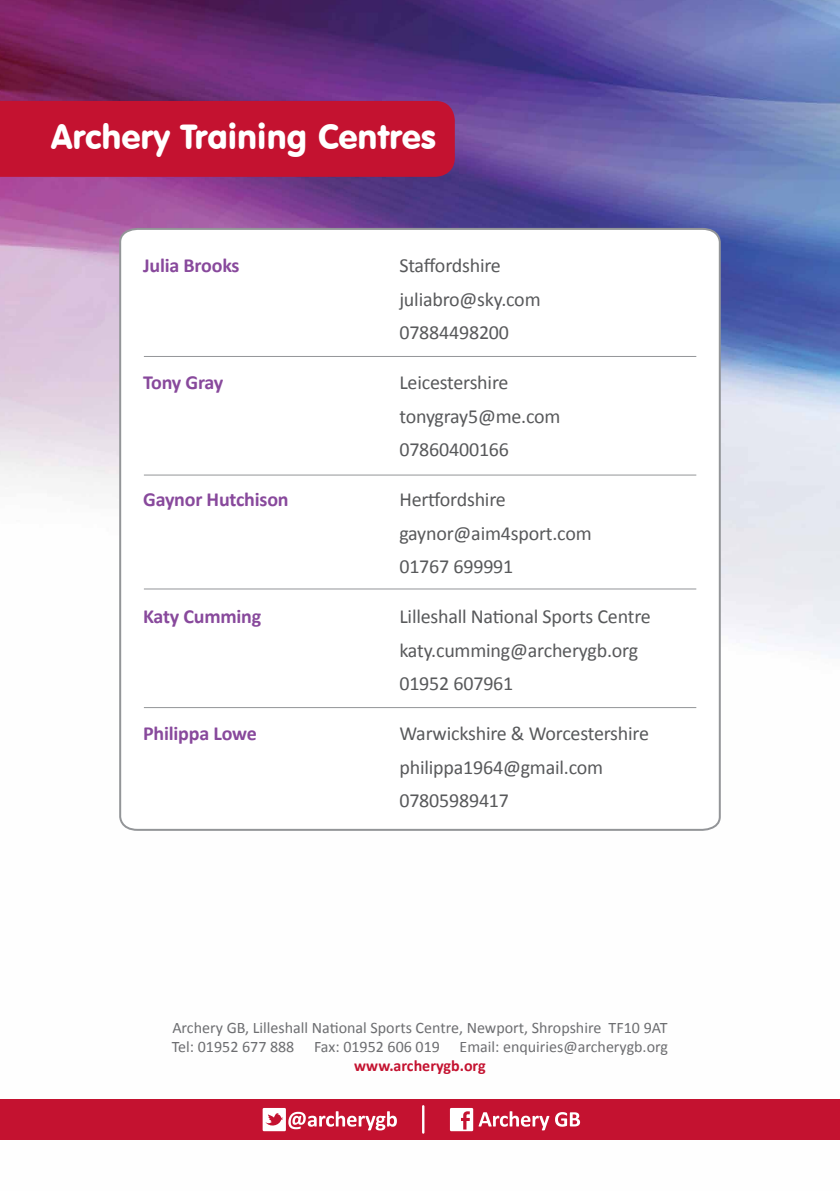
<style>
.page{position:relative;width:840px;height:1191px;background:#fff}
.page>*{position:absolute;margin:0;border:0;box-sizing:border-box;transform-origin:0 0}
.t1{font:34px "VAG Rounded BT";color:#fff}
.t2{font:20px/33.4px "Calibri";letter-spacing:-.01em;color:#58595b}
.t3{font:700 20px "Calibri";letter-spacing:-.01em;color:#88499c}
.t4{font:700 20px "Calibri";letter-spacing:-.03em;color:#88499c}
.t5{font:16px/19.2px "Calibri";color:#6d6e71}
.t6{font:700 16px "Calibri";color:#c41230}
</style>
<div class="page">
<img style="left:0;top:0;width:839px;height:658px">
<div style="left:0;top:1099px;width:839px;height:41px;background:#c41230"></div>
<div style="left:0;top:101px;width:454px;height:76px;background:#c41230"></div>
<svg style="left:118px;top:227px;width:603px;height:604px"></svg>
<hr style="left:144px;top:356px;width:552px;height:1px;background:#939598">
<hr style="left:144px;top:474px;width:552px;height:1px;background:#939598">
<hr style="left:144px;top:588px;width:552px;height:1px;background:#939598">
<hr style="left:144px;top:707px;width:552px;height:1px;background:#939598">
<div style="left:449px;top:1108px;width:24px;height:23px;background:#fff"></div>
<svg style="left:461px;top:1111px;width:8px;height:18px"></svg>
<svg style="left:478px;top:1111px;width:101px;height:19px"></svg>
<hr style="left:422px;top:1106px;width:2px;height:26px;background:#fff">
<div style="left:262px;top:1108px;width:24px;height:23px;background:#fff"></div>
<svg style="left:265px;top:1111px;width:131px;height:19px"></svg>
<h1 class="t1" style="left:51px;top:115px;width:386px">Archery Training Centres</h1>
<p class="t3" style="left:143px;top:253px;width:98px">Julia Brooks</p>
<p class="t2" style="left:399px;top:249px;width:143px">Staffordshire juliabro@sky.com<br>07884498200</p>
<p class="t4" style="left:143px;top:370px;width:82px">Tony Gray</p>
<p class="t2" style="left:399px;top:366px;width:162px">Leicestershire tonygray5@me.com<br>07860400166</p>
<p class="t3" style="left:143px;top:487px;width:147px">Gaynor Hutchison</p>
<p class="t2" style="left:399px;top:483px;width:194px">Hertfordshire gaynor@aim4sport.com<br>01767 699991</p>
<p class="t3" style="left:143px;top:604px;width:120px">Katy Cumming</p>
<p class="t2" style="left:399px;top:600px;width:253px">Lilleshall National Sports Centre katy.cumming@archerygb.org<br>01952 607961</p>
<p class="t3" style="left:143px;top:721px;width:115px">Philippa Lowe</p>
<p class="t2" style="left:399px;top:717px;width:251px">Warwickshire &amp; Worcestershire philippa1964@gmail.com<br>07805989417</p>
<p class="t5" style="left:172px;top:1018px;width:497px">Archery GB, Lilleshall National Sports Centre, Newport, Shropshire TF10 9AT<br>Tel: 01952 677 888 Fax: 01952 606 019 Email: enquiries@archerygb.org</p>
<p class="t6" style="left:354px;top:1056px;width:133px">www.archerygb.org</p>
</div>
